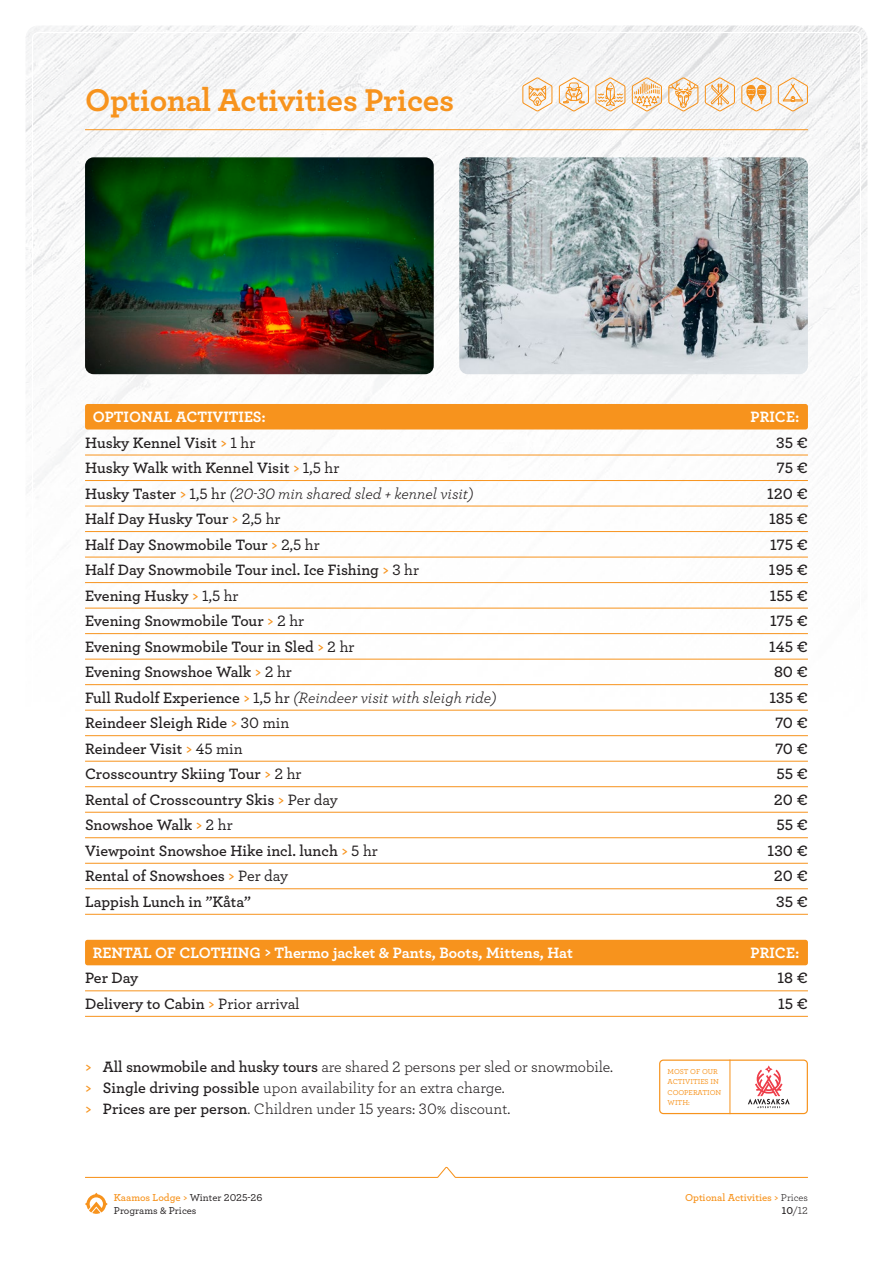
<style>
.page{position:relative;width:893px;height:1263px;background:#fff}
.page>*{position:absolute;margin:0;border:0;box-sizing:border-box;transform-origin:0 0}
.t1{font:700 33px "Archer";letter-spacing:-.01em;color:#f7931d}
.t2{font:600 15.75px "Archer";color:#231f20}
.t3{font:15.75px "Archer";letter-spacing:-.005em;color:#231f20}
.t4{font:italic 15.75px "Archer";color:#231f20}
.t5{font:700 15.75px "Archer";color:#fff}
.t6{font:500 10.5px/12.6px "Archer";color:#231f20}
.t7{font:600 10.5px "Archer";color:#f7931d}
.t8{font:10.5px "Archer";color:#231f20}
.t9{font:500 7.5px "Archer";letter-spacing:-.005em;color:#f7931d}
.s1{color:#f7931d}
.s2{font-weight:500}
.s3{font-weight:600;font-style:normal}
.s4{font-weight:600;font-style:normal;color:#f7931d}
.s5{font-weight:500;font-style:normal}
.s6{font-weight:600;color:#f7931d}
.s7{font-weight:600}
.s8{font-weight:400;color:#231f20}
</style>
<div class="page">
<img style="left:26px;top:26px;width:841px;height:1167px">
<div style="left:659px;top:1059px;width:149px;height:55px;border:1px solid #f7931d;border-radius:4px"></div>
<svg style="left:522px;top:77px;width:30px;height:34px"></svg>
<svg style="left:559px;top:77px;width:30px;height:34px"></svg>
<svg style="left:632px;top:77px;width:30px;height:34px"></svg>
<svg style="left:705px;top:77px;width:30px;height:34px"></svg>
<svg style="left:741px;top:77px;width:30px;height:34px"></svg>
<svg style="left:778px;top:77px;width:30px;height:34px"></svg>
<svg style="left:595px;top:77px;width:30px;height:34px"></svg>
<svg style="left:668px;top:77px;width:30px;height:34px"></svg>
<div style="left:85px;top:404px;width:723px;height:25px;background:#f7931d;border-radius:3px"></div>
<div style="left:85px;top:940px;width:723px;height:25px;background:#f7931d;border-radius:3px"></div>
<hr style="left:85px;top:455px;width:723px;height:1px;background:#f7931d">
<hr style="left:85px;top:990px;width:723px;height:1px;background:#f7931d">
<img style="left:85px;top:157px;width:349px;height:217px">
<img style="left:459px;top:157px;width:349px;height:217px">
<hr style="left:85px;top:480px;width:723px;height:1px;background:#f7931d">
<hr style="left:85px;top:506px;width:723px;height:1px;background:#f7931d">
<hr style="left:85px;top:1016px;width:723px;height:1px;background:#f7931d">
<hr style="left:85px;top:531px;width:723px;height:1px;background:#f7931d">
<hr style="left:85px;top:557px;width:723px;height:1px;background:#f7931d">
<hr style="left:85px;top:582px;width:723px;height:1px;background:#f7931d">
<hr style="left:85px;top:608px;width:723px;height:1px;background:#f7931d">
<hr style="left:85px;top:633px;width:723px;height:1px;background:#f7931d">
<hr style="left:85px;top:659px;width:723px;height:1px;background:#f7931d">
<hr style="left:85px;top:684px;width:723px;height:1px;background:#f7931d">
<hr style="left:85px;top:710px;width:723px;height:1px;background:#f7931d">
<hr style="left:85px;top:735px;width:723px;height:1px;background:#f7931d">
<hr style="left:85px;top:761px;width:723px;height:1px;background:#f7931d">
<hr style="left:85px;top:863px;width:723px;height:1px;background:#f7931d">
<hr style="left:85px;top:888px;width:723px;height:1px;background:#f7931d">
<svg style="left:748px;top:1065px;width:42px;height:43px"></svg>
<hr style="left:730px;top:1059px;width:1px;height:55px;background:#f7931d">
<hr style="left:85px;top:914px;width:723px;height:1px;background:#f7931d">
<hr style="left:85px;top:786px;width:723px;height:1px;background:#f7931d">
<hr style="left:85px;top:812px;width:723px;height:1px;background:#f7931d">
<hr style="left:85px;top:837px;width:723px;height:1px;background:#f7931d">
<hr style="left:85px;top:129px;width:723px;height:1px;background:#f7931d">
<svg style="left:85px;top:1167px;width:723px;height:11px"></svg>
<svg style="left:85px;top:1193px;width:23px;height:21px"></svg>
<p class="t1" style="left:85px;top:74px;width:371px">Optional Activities Prices</p>
<p class="t5" style="left:93px;top:404px;width:175px">OPTIONAL ACTIVITIES:</p>
<p class="t2" style="left:85px;top:431px;width:172px">Husky Kennel Visit <span class="s1">&gt;</span> <span class="s2">1 hr</span></p>
<p class="t2" style="left:85px;top:456px;width:256px">Husky Walk with Kennel Visit <span class="s1">&gt;</span> <span class="s2">1,5 hr</span></p>
<p class="t4" style="left:85px;top:482px;width:390px"><span class="s3">Husky Taster</span> <span class="s4">&gt;</span> <span class="s5">1,5 hr</span> (20-30 min shared sled + kennel visit)</p>
<p class="t2" style="left:85px;top:507px;width:197px">Half Day Husky Tour <span class="s1">&gt;</span> <span class="s2">2,5 hr</span></p>
<p class="t2" style="left:85px;top:533px;width:236px">Half Day Snowmobile Tour <span class="s1">&gt;</span> <span class="s2">2,5 hr</span></p>
<p class="t2" style="left:85px;top:558px;width:335px">Half Day Snowmobile Tour incl. Ice Fishing <span class="s1">&gt;</span> <span class="s2">3 hr</span></p>
<p class="t2" style="left:85px;top:584px;width:155px">Evening Husky <span class="s1">&gt;</span> <span class="s2">1,5 hr</span></p>
<p class="t2" style="left:85px;top:609px;width:221px">Evening Snowmobile Tour <span class="s1">&gt;</span> <span class="s2">2 hr</span></p>
<p class="t2" style="left:85px;top:635px;width:271px">Evening Snowmobile Tour in Sled <span class="s1">&gt;</span> <span class="s2">2 hr</span></p>
<p class="t2" style="left:85px;top:660px;width:208px">Evening Snowshoe Walk <span class="s1">&gt;</span> <span class="s2">2 hr</span></p>
<p class="t4" style="left:85px;top:686px;width:413px"><span class="s3">Full Rudolf Experience</span> <span class="s4">&gt;</span> <span class="s5">1,5 hr</span> (Reindeer visit with sleigh ride)</p>
<p class="t2" style="left:85px;top:711px;width:206px">Reindeer Sleigh Ride <span class="s1">&gt;</span> <span class="s2">30 min</span></p>
<p class="t2" style="left:85px;top:737px;width:159px">Reindeer Visit <span class="s1">&gt;</span> <span class="s2">45 min</span></p>
<p class="t2" style="left:85px;top:762px;width:218px">Crosscountry Skiing Tour <span class="s1">&gt;</span> <span class="s2">2 hr</span></p>
<p class="t2" style="left:85px;top:788px;width:254px">Rental of Crosscountry Skis <span class="s1">&gt;</span> <span class="s2">Per day</span></p>
<p class="t2" style="left:85px;top:813px;width:149px">Snowshoe Walk <span class="s1">&gt;</span> <span class="s2">2 hr</span></p>
<p class="t2" style="left:85px;top:839px;width:294px">Viewpoint Snowshoe Hike incl. lunch <span class="s1">&gt;</span> <span class="s2">5 hr</span></p>
<p class="t2" style="left:85px;top:864px;width:205px">Rental of Snowshoes <span class="s1">&gt;</span> <span class="s2">Per day</span></p>
<p class="t2" style="left:85px;top:890px;width:167px">Lappish Lunch in ”Kåta”</p>
<p class="t5" style="left:93px;top:940px;width:482px">RENTAL OF CLOTHING &gt; Thermo jacket &amp; Pants, Boots, Mittens, Hat</p>
<p class="t2" style="left:85px;top:966px;width:55px">Per Day</p>
<p class="t2" style="left:85px;top:992px;width:216px">Delivery to Cabin <span class="s1">&gt;</span> <span class="s2">Prior arrival</span></p>
<p class="t3" style="left:85px;top:1056px;width:530px"><span class="s6">&gt;</span> <span class="s7">All snowmobile and husky tours</span> are shared 2 persons per sled or snowmobile.</p>
<p class="t3" style="left:85px;top:1077px;width:421px"><span class="s6">&gt;</span> <span class="s7">Single driving possible</span> upon availability for an extra charge.</p>
<p class="t3" style="left:85px;top:1098px;width:427px"><span class="s6">&gt;</span> <span class="s7">Prices are per person</span>. Children under 15 years: 30% discount.</p>
<p class="t6" style="left:114px;top:1191px;width:150px"><span class="s6">Kaamos Lodge &gt;</span> Winter 2025-26<br>Programs &amp; Prices</p>
<p class="t5" style="left:750px;top:404px;width:50px">PRICE:</p>
<p class="t2" style="left:776px;top:431px;width:33px">35 €</p>
<p class="t2" style="left:777px;top:456px;width:32px">75 €</p>
<p class="t2" style="left:767px;top:482px;width:42px">120 €</p>
<p class="t2" style="left:769px;top:507px;width:40px">185 €</p>
<p class="t2" style="left:770px;top:533px;width:39px">175 €</p>
<p class="t2" style="left:769px;top:558px;width:41px">195 €</p>
<p class="t2" style="left:770px;top:584px;width:40px">155 €</p>
<p class="t2" style="left:770px;top:609px;width:39px">175 €</p>
<p class="t2" style="left:769px;top:635px;width:40px">145 €</p>
<p class="t2" style="left:774px;top:660px;width:35px">80 €</p>
<p class="t2" style="left:769px;top:686px;width:40px">135 €</p>
<p class="t2" style="left:775px;top:711px;width:34px">70 €</p>
<p class="t2" style="left:775px;top:737px;width:34px">70 €</p>
<p class="t2" style="left:776px;top:762px;width:33px">55 €</p>
<p class="t2" style="left:774px;top:788px;width:35px">20 €</p>
<p class="t2" style="left:776px;top:813px;width:33px">55 €</p>
<p class="t2" style="left:768px;top:839px;width:42px">130 €</p>
<p class="t2" style="left:774px;top:864px;width:35px">20 €</p>
<p class="t2" style="left:776px;top:890px;width:33px">35 €</p>
<p class="t9" style="left:668px;top:1066px;width:52px">MOST OF OUR</p>
<p class="t9" style="left:668px;top:1076px;width:53px">ACTIVITIES IN</p>
<p class="t9" style="left:668px;top:1087px;width:55px">COOPERATION</p>
<p class="t9" style="left:668px;top:1097px;width:24px">WITH:</p>
<p class="t5" style="left:750px;top:940px;width:50px">PRICE:</p>
<p class="t2" style="left:777px;top:966px;width:32px">18 €</p>
<p class="t2" style="left:778px;top:992px;width:31px">15 €</p>
<p class="t7" style="left:685px;top:1190px;width:124px">Optional Activities &gt; <span class="s8">Prices</span></p>
<p class="t8" style="left:782px;top:1203px;width:28px"><span class="s7">10</span>/12</p>
</div>
